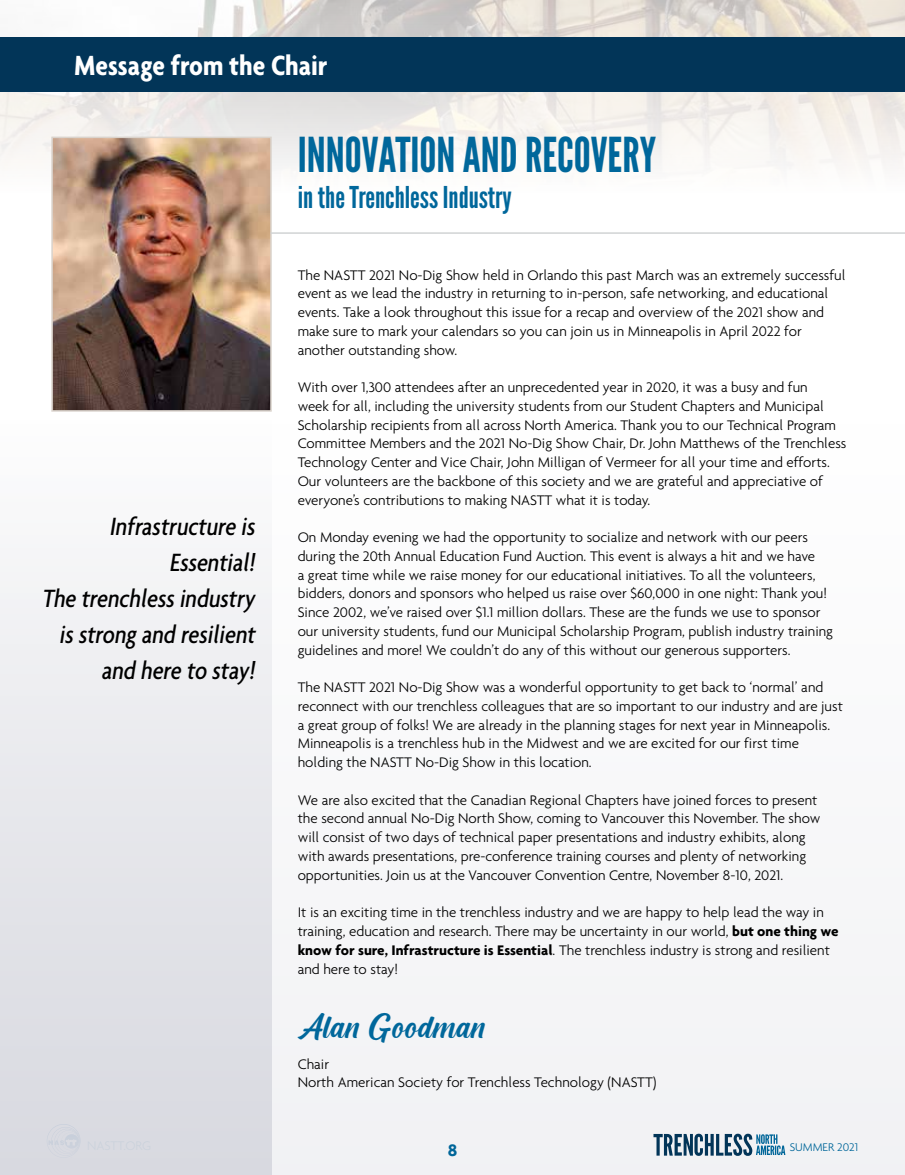
<style>
.page{position:relative;width:905px;height:1175px;background:#fff}
.page>*{position:absolute;margin:0;border:0;box-sizing:border-box;transform-origin:0 0}
.t1{font:48px "League Gothic";color:#00679b}
.t2{font:43.5px "Cream Cake";color:#00679b}
.t3{font:30px "League Gothic";color:#00679b}
.t4{font:700 condensed 30px "Agenda";color:#fff}
.t5{font:italic 500 condensed 27px/36px "Agenda";color:#000;text-align:right}
.t6{font:700 18px "Agenda";color:#069}
.t7{font:300 15px/18.8px "Agenda";color:#000}
.t8{font:300 12px "Agenda";color:#069}
.s1{font-weight:700}
</style>
<div class="page">
<div style="left:0;top:420px;width:904px;height:754px;background:#f8f8f9"></div>
<img style="left:0;top:0;width:904px;height:166px">
<div style="left:0;top:37px;width:904px;height:54px;background:#023558"></div>
<svg style="left:653px;top:1133px;width:132px;height:22px"></svg>
<div style="left:0;top:420px;width:272px;height:754px;background:linear-gradient(to bottom,#fcfcfc,#d6d7de)"></div>
<img style="left:54px;top:140px;width:215px;height:269px">
<div style="left:51px;top:137px;width:221px;height:275px;border:2px solid #dad3cc"></div>
<hr style="left:271px;top:232px;width:633px;height:2px;background:#d1d3d4">
<h3 class="t4" style="left:74px;top:47px;width:255px">Message from the Chair</h3>
<h3 class="t5" style="left:42px;top:508px;width:219px">Infrastructure is<br>Essential!<br>The trenchlessindustry isstrong and resilient and here to stay !</h3>
<h1 class="t1" style="left:298px;top:126px;width:360px">INNOVATION AND RECOVERY</h1>
<h3 class="t3" style="left:298px;top:179px;width:215px">in the Trenchless Industry</h3>
<p class="t7" style="left:298px;top:265px;width:549px">The NASTT 2021 No-Dig Show held in Orlando this past March was an extremely successful event as we lead the industry in returning to in-person, safe networking, and educational events. Take a look throughout this issue for a recap and overview of the 2021 show and make sure to mark your calendars so you can join us in Minneapolis in April 2022 for another outstanding show.</p>
<p class="t7" style="left:298px;top:377px;width:550px">With over 1,300 attendees after an unprecedented year in 2020, it was a busy and fun<br>week for all, including the university students from our Student Chapters and Municipal Scholarship recipients from all across North America. Thank you to our Technical Program Committee Members and the 2021 No-Dig Show Chair, Dr. John Matthews of the Trenchless Technology Center and Vice Chair, John Milligan of Vermeer for all your time and efforts.<br>Our volunteers are the backbone of this society and we are grateful and appreciative of everyone’s contributions to making NASTT what it is today.</p>
<p class="t7" style="left:298px;top:527px;width:537px">On Monday evening we had the opportunity to socialize and network with our peers during the 20th Annual Education Fund Auction. This event is always a hit and we have<br>a great time while we raise money for our educational initiatives. To all the volunteers, bidders, donors and sponsors who helped us raise over $60,000 in one night: Thank you!<br>Since 2002, we’ve raised over $1.1 million dollars. These are the funds we use to sponsor our university students, fund our Municipal Scholarship Program, publish industry training guidelines and more! We couldn’t do any of this without our generous supporters.</p>
<p class="t7" style="left:298px;top:677px;width:546px">The NASTT 2021 No-Dig Show was a wonderful opportunity to get back to ‘normal’ and reconnect with our trenchless colleagues that are so important to our industry and are just a great group of folks! We are already in the planning stages for next year in Minneapolis.<br>Minneapolis is a trenchless hub in the Midwest and we are excited for our first time holding the NASTT No-Dig Show in this location.</p>
<p class="t7" style="left:298px;top:790px;width:524px">We are also excited that the Canadian Regional Chapters have joined forces to present the second annual No-Dig North Show, coming to Vancouver this November. The show will consist of two days of technical paper presentations and industry exhibits, along with awards presentations, pre-conference training courses and plenty of networking opportunities. Join us at the Vancouver Convention Centre, November 8-10, 2021.</p>
<p class="t7" style="left:298px;top:902px;width:542px">It is an exciting time in the trenchless industry and we are happy to help lead the way in training, education and research. There may be uncertainty in our world, <span class="s1">but one thing we know for sure, Infrastructure is Essential</span>. The trenchless industry is strong and resilient and here to stay!</p>
<h2 class="t2" style="left:298px;top:1005px;width:189px">Alan Goodman</h2>
<p class="t7" style="left:298px;top:1054px;width:360px">Chair<br>North American Society for Trenchless Technology (NASTT)</p>
<p class="t6" style="left:447px;top:1139px;width:11px">8</p>
<p class="t8" style="left:789px;top:1140px;width:70px">SUMMER 2021</p>
</div>
